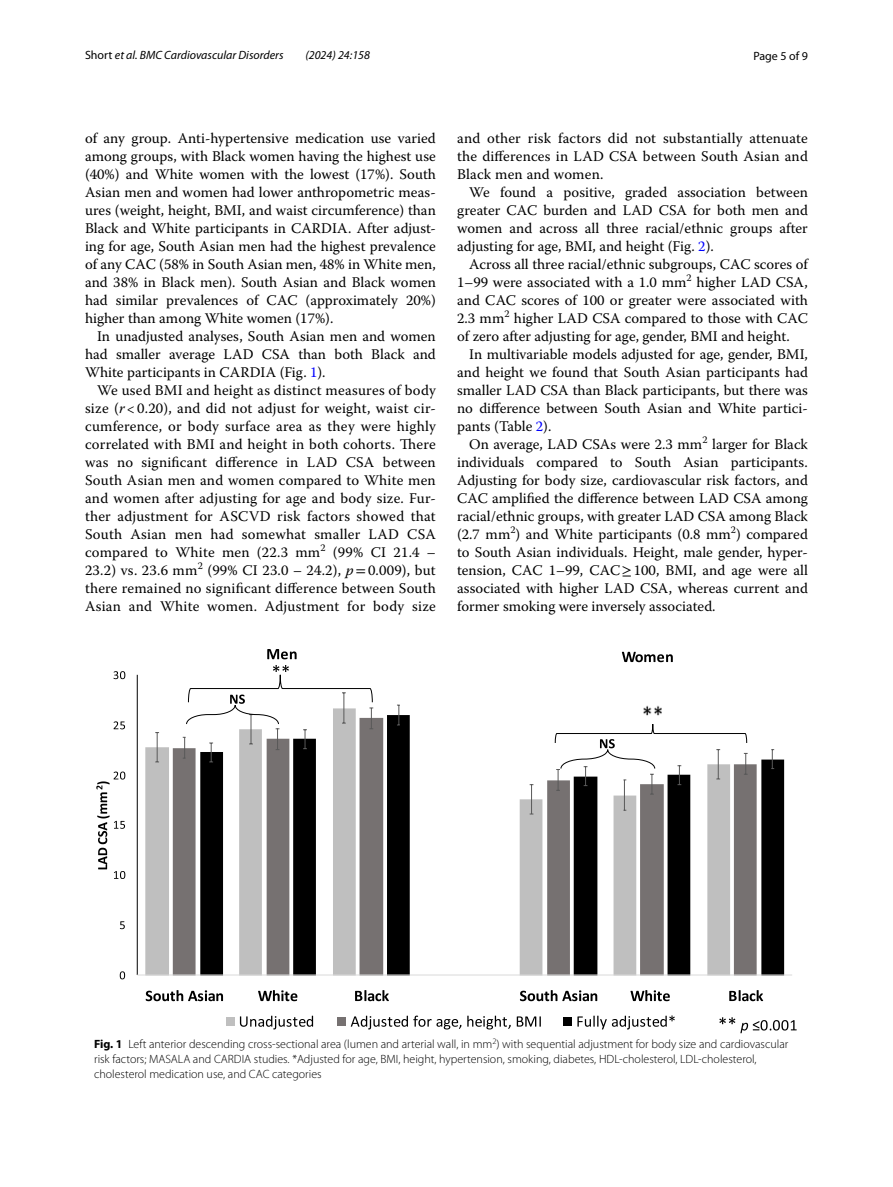
<style>
.page{position:relative;width:893px;height:1187px;background:#fff}
.page>*{position:absolute;margin:0;border:0;box-sizing:border-box;transform-origin:0 0}
.t1{font:14.7px/18px "Warnock Pro";color:#000;text-align:justify}
.t2{font:300 12px/15px "Myriad Pro";color:#000}
.t3{font:italic 12px "Myriad Pro";color:#000}
.t4{font:12px "Myriad Pro";color:#000}
.s1{font-style:normal}
.s2{color:#00f}
.s3{font-style:italic}
.s4{font-family:"STIX"}
.s5{font-weight:700}
</style>
<div class="page">
<svg style="left:145px;top:747px;width:28px;height:227px;background:#c7c7c7"></svg>
<div style="left:173px;top:736px;width:23px;height:238px;background:#767171"></div>
<svg style="left:200px;top:739px;width:584px;height:235px"></svg>
<svg style="left:155px;top:732px;width:4px;height:30px"></svg>
<svg style="left:530px;top:784px;width:3px;height:30px"></svg>
<svg style="left:623px;top:779px;width:3px;height:31px"></svg>
<svg style="left:716px;top:769px;width:4px;height:10px"></svg>
<svg style="left:183px;top:737px;width:3px;height:21px"></svg>
<svg style="left:556px;top:769px;width:4px;height:22px"></svg>
<svg style="left:650px;top:773px;width:4px;height:21px"></svg>
<svg style="left:744px;top:753px;width:4px;height:21px"></svg>
<svg style="left:584px;top:769px;width:3px;height:17px"></svg>
<svg style="left:677px;top:769px;width:4px;height:16px"></svg>
<svg style="left:771px;top:749px;width:3px;height:20px"></svg>
<hr style="left:137px;top:674px;width:1px;height:300px;background:#000">
<hr style="left:137px;top:974px;width:655px;height:1px;background:#d9d9d9">
<svg style="left:120px;top:971px;width:5px;height:8px"></svg>
<svg style="left:120px;top:921px;width:5px;height:8px"></svg>
<svg style="left:114px;top:721px;width:11px;height:8px"></svg>
<svg style="left:114px;top:671px;width:11px;height:8px"></svg>
<svg style="left:146px;top:990px;width:77px;height:11px"></svg>
<svg style="left:258px;top:990px;width:39px;height:11px"></svg>
<svg style="left:355px;top:990px;width:34px;height:11px"></svg>
<svg style="left:520px;top:990px;width:77px;height:11px"></svg>
<svg style="left:630px;top:990px;width:40px;height:11px"></svg>
<svg style="left:729px;top:990px;width:34px;height:11px"></svg>
<svg style="left:96px;top:771px;width:29px;height:107px"></svg>
<div style="left:226px;top:1017px;width:8px;height:8px;background:#bfbfbf"></div>
<svg style="left:240px;top:1015px;width:73px;height:14px"></svg>
<div style="left:338px;top:1017px;width:8px;height:8px;background:#767171"></div>
<svg style="left:351px;top:1015px;width:110px;height:14px"></svg>
<svg style="left:467px;top:1015px;width:44px;height:14px"></svg>
<svg style="left:517px;top:1016px;width:24px;height:10px"></svg>
<div style="left:563px;top:1017px;width:9px;height:8px;background:#000"></div>
<svg style="left:577px;top:1015px;width:98px;height:14px"></svg>
<svg style="left:267px;top:649px;width:30px;height:10px"></svg>
<svg style="left:622px;top:651px;width:51px;height:11px"></svg>
<svg style="left:186px;top:674px;width:561px;height:95px"></svg>
<svg style="left:719px;top:1017px;width:78px;height:16px"></svg>
<svg style="left:273px;top:665px;width:16px;height:7px"></svg>
<svg style="left:230px;top:694px;width:15px;height:9px"></svg>
<svg style="left:600px;top:739px;width:15px;height:9px"></svg>
<p class="t3" style="left:85px;top:48px;width:200px"><span class="s1">Short</span> et al. BMC Cardiovascular Disorders</p>
<p class="t3" style="left:305px;top:48px;width:66px">(2024) 24:158</p>
<p class="t4" style="left:753px;top:48px;width:56px">Page 5 of 9</p>
<p class="t1" style="left:85px;top:128px;width:352px">of any group. Anti-hypertensive medication use varied among groups, with Black women having the highest use (40%) and White women with the lowest (17%). South Asian men and women had lower anthropometric meas&shy;ures (weight, height, BMI, and waist circumference) than Black and White participants in CARDIA. After adjust&shy;ing for age, South Asian men had the highest prevalence of any CAC (58% in South Asian men, 48% in White men, and 38% in Black men). South Asian and Black women had similar prevalences of CAC (approximately 20%) higher than among White women (17%).</p>
<p class="t1" style="left:85px;top:326px;width:352px;text-indent:12px">In unadjusted analyses, South Asian men and women had smaller average LAD CSA than both Black and White participants in CARDIA (Fig. <span class="s2">1</span>).</p>
<p class="t1" style="left:85px;top:380px;width:352px;text-indent:12px">We used BMI and height as distinct measures of body size (<span class="s3">r</span> &lt; 0.20), and did not adjust for weight, waist cir&shy;cumference, or body surface area as they were highly correlated with BMI and height in both cohorts. There was no significant difference in LAD CSA between South Asian men and women compared to White men and women after adjusting for age and body size. Fur&shy;ther adjustment for ASCVD risk factors showed that South Asian men had somewhat smaller LAD CSA compared to White men (22.3 mm<sup>2</sup> (99% CI 21.4 – 23.2) vs. 23.6 mm<sup>2</sup> (99% CI 23.0 – 24.2), <span class="s3">p</span><span class="s4">=</span>0.009), but there remained no significant difference between South Asian and White women. Adjustment for body size</p>
<p class="t1" style="left:457px;top:128px;width:352px">and other risk factors did not substantially attenuate the differences in LAD CSA between South Asian and Black men and women.</p>
<p class="t1" style="left:457px;top:182px;width:352px;text-indent:12px">We found a positive, graded association between greater CAC burden and LAD CSA for both men and women and across all three racial/ethnic groups after adjusting for age, BMI, and height (Fig. <span class="s2">2</span>).</p>
<p class="t1" style="left:457px;top:254px;width:352px;text-indent:12px">Across all three racial/ethnic subgroups, CAC scores of 1–99 were associated with a 1.0 mm<sup>2</sup> higher LAD CSA, and CAC scores of 100 or greater were associated with 2.3 mm<sup>2</sup> higher LAD CSA compared to those with CAC of zero after adjusting for age, gender, BMI and height.</p>
<p class="t1" style="left:457px;top:344px;width:352px;text-indent:12px">In multivariable models adjusted for age, gender, BMI, and height we found that South Asian participants had smaller LAD CSA than Black participants, but there was no difference between South Asian and White partici&shy;pants (Table <span class="s2">2</span>).</p>
<p class="t1" style="left:457px;top:434px;width:352px;text-indent:12px">On average, LAD CSAs were 2.3 mm<sup>2</sup> larger for Black individuals compared to South Asian participants.<br>Adjusting for body size, cardiovascular risk factors, and CAC amplified the difference between LAD CSA among racial/ethnic groups, with greater LAD CSA among Black (2.7 mm<sup>2</sup>) and White participants (0.8 mm<sup>2</sup>) compared to South Asian individuals. Height, male gender, hyper&shy;tension, CAC 1–99, CAC<span class="s4">≥</span>100, BMI, and age were all associated with higher LAD CSA, whereas current and former smoking were inversely associated.</p>
<p class="t2" style="left:94px;top:1037px;width:696px"><span class="s5">Fig. 1</span> Left anterior descending cross-sectional area (lumen and arterial wall, in -mm<sup>2</sup>) with sequential adjustment for body size and cardiovascular risk factors; MASALA and CARDIA studies. *Adjusted for age, BMI, height, hypertension, smoking, diabetes, HDL-cholesterol, LDL-cholesterol, cholesterol medication use, and CAC categories</p>
</div>
